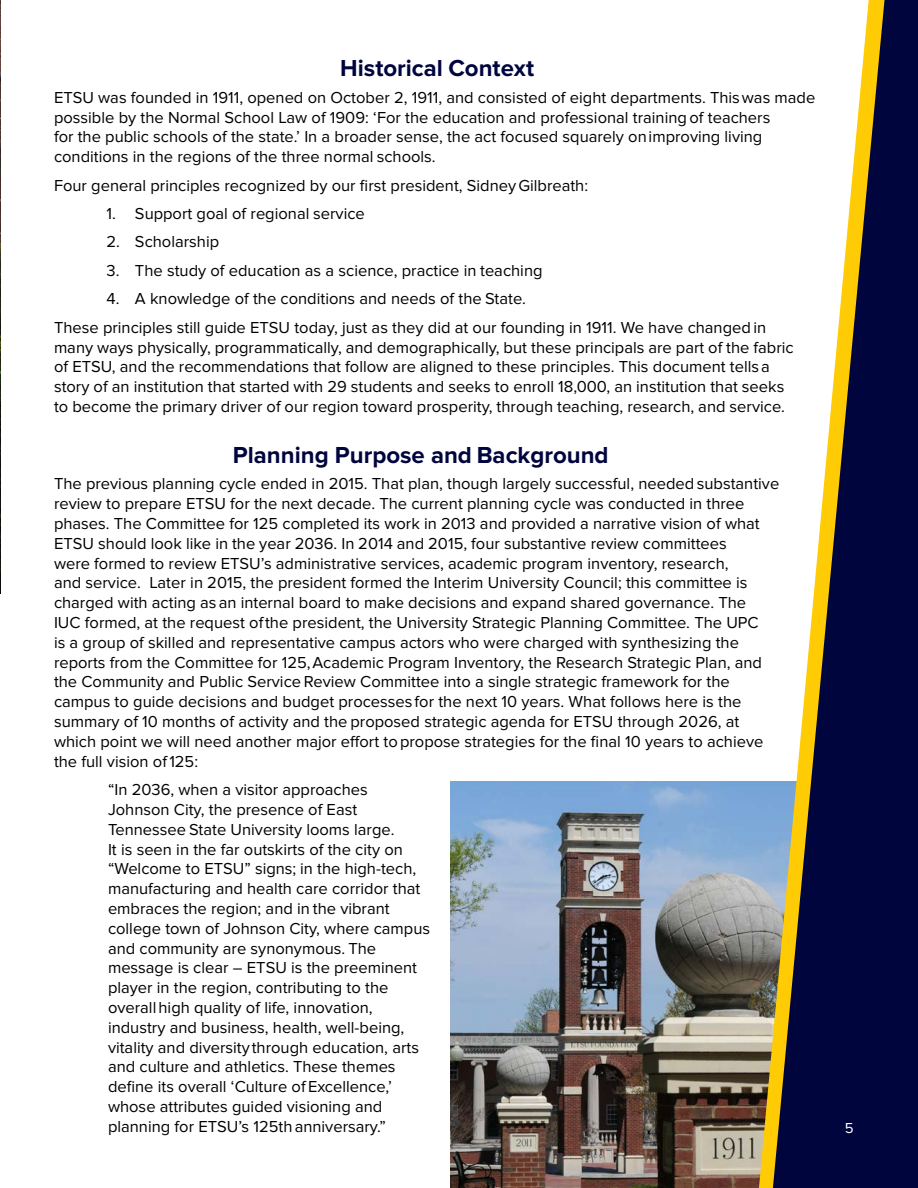
<style>
.page{position:relative;width:918px;height:1188px;background:#fff}
.page>*{position:absolute;margin:0;border:0;box-sizing:border-box;transform-origin:0 0}
.t1{font:700 24px "Proxima Nova";color:#00053e}
.t2{font:16.5px/19.8px "Proxima Nova";color:#000}
.t3{font:15px "Proxima Nova";color:#fff}
</style>
<div class="page">
<img style="left:0;top:0;width:1px;height:594px">
<img style="left:451px;top:782px;width:152px;height:406px">
<img style="left:603px;top:781px;width:169px;height:407px">
<svg style="left:772px;top:0;width:146px;height:1188px;fill:#00053e"></svg>
<h1 class="t1" style="left:340px;top:54px;width:195px">Historical Context</h1>
<p class="t2" style="left:54px;top:88px;width:763px">ETSU was founded in 1911, opened on October 2, 1911, and consisted of eight departments. This was made possible by the Normal School Law of 1909: ‘For the education and professional training of teachers<br>for the public schools of the state.’ In a broader sense, the act focused squarely on improving living conditions in the regions of the three normal schools.</p>
<p class="t2" style="left:54px;top:175px;width:536px">Four general principles recognized by our first president, Sidney Gilbreath:</p>
<p class="t2" style="left:107px;top:204px;width:260px">1. Support goal of regional service</p>
<p class="t2" style="left:107px;top:232px;width:114px">2. Scholarship</p>
<p class="t2" style="left:107px;top:261px;width:438px">3. The study of education as a science, practice in teaching</p>
<p class="t2" style="left:54px;top:285px;width:714px;line-height:28.5px;text-indent:53px">4. A knowledge of the conditions and needs of the State.<br>These principles still guide ETSU today, just as they did at our founding in 1911. We have changed in</p>
<p class="t2" style="left:54px;top:337px;width:741px">many ways physically, programmatically, and demographically, but these principals are part of the fabric of ETSU, and the recommendations that follow are aligned to these principles. This document tells a story of an institution that started with 29 students and seeks to enroll 18,000, an institution that seeks to become the primary driver of our region toward prosperity, through teaching, research, and service.</p>
<h1 class="t1" style="left:233px;top:441px;width:377px">Planning Purpose and Background</h1>
<p class="t2" style="left:54px;top:474px;width:727px">The previous planning cycle ended in 2015. That plan, though largely successful, needed substantive review to prepare ETSU for the next decade. The current planning cycle was conducted in three phases. The Committee for 125 completed its work in 2013 and provided a narrative vision of what ETSU should look like in the year 2036. In 2014 and 2015, four substantive review committees<br>were formed to review ETSU’s administrative services, academic program inventory, research,<br>and service. Later in 2015, the president formed the Interim University Council; this committee is charged with acting as an internal board to make decisions and expand shared governance. The<br>IUC formed, at the request of the president, the University Strategic Planning Committee. The UPC<br>is a group of skilled and representative campus actors who were charged with synthesizing the reports from the Committee for 125, Academic Program Inventory, the Research Strategic Plan, and the Community and Public Service Review Committee into a single strategic framework for the campus to guide decisions and budget processes for the next 10 years. What follows here is the summary of 10 months of activity and the proposed strategic agenda for ETSU through 2026, at which point we will need another major effort to propose strategies for the final 10 years to achieve the full vision of 125:</p>
<p class="t2" style="left:108px;top:780px;width:324px">“In 2036, when a visitor approaches Johnson City, the presence of East Tennessee State University looms large.<br>It is seen in the far outskirts of the city on “Welcome to ETSU” signs; in the high-tech, manufacturing and health care corridor that embraces the region; and in the vibrant college town of Johnson City, where campus and community are synonymous. The message is clear – ETSU is the preeminent player in the region, contributing to the overall high quality of life, innovation, industry and business, health, well-being, vitality and diversity through education, arts and culture and athletics. These themes define its overall ‘Culture of Excellence,’ whose attributes guided visioning and planning for ETSU’s 125th anniversary.”</p>
<p class="t3" style="left:845px;top:1120px;width:10px">5</p>
</div>
